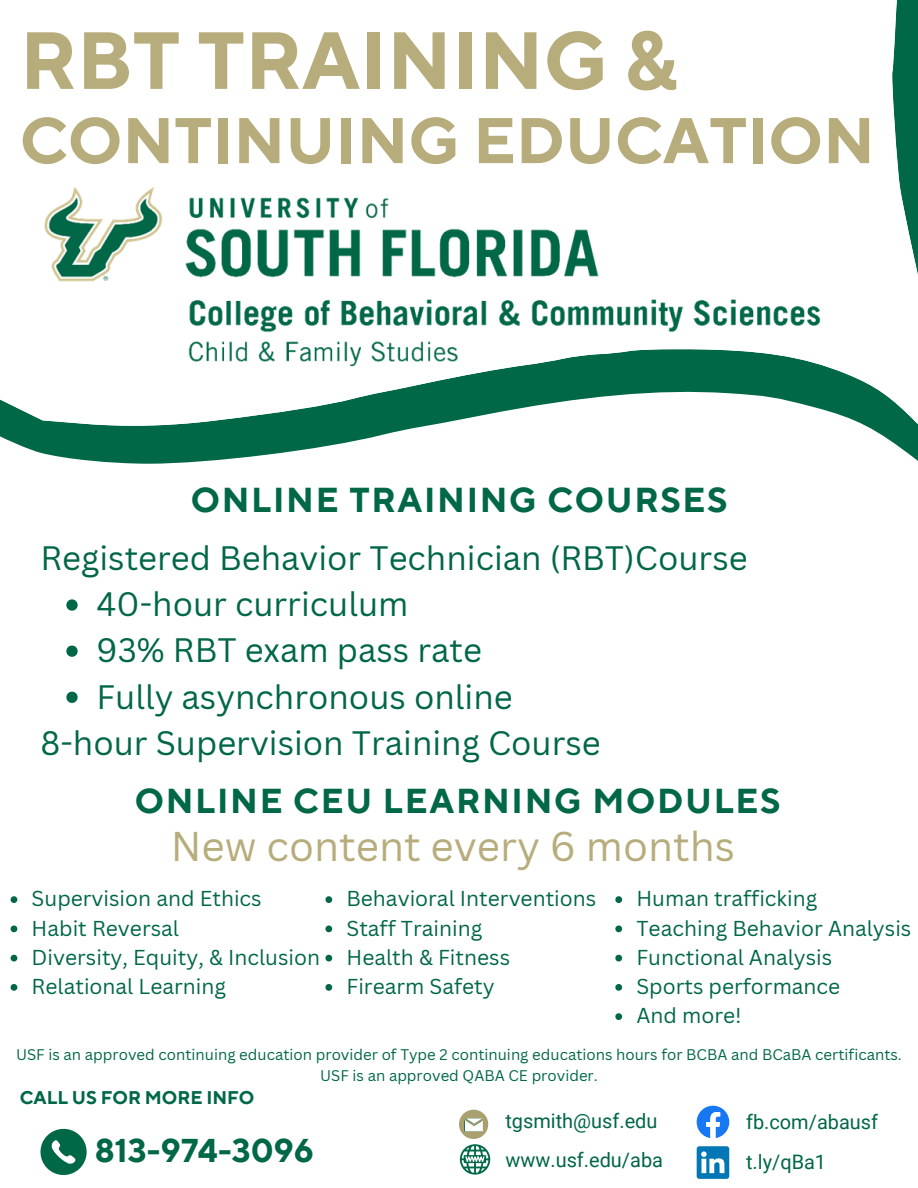
<style>
.page{position:relative;width:918px;height:1188px;background:#fff}
.page>*{position:absolute;margin:0;border:0;box-sizing:border-box;transform-origin:0 0}
.t1{font:700 80.85px "TT Norms Pro";color:#b7ad7c}
.t2{font:700 64.35px "TT Norms Pro";color:#b7ad7c}
.t3{font:40.5px "Canva Sans";color:#b7ad7c}
.t4{font:700 34.5px "TT Norms Pro";letter-spacing:.05em;color:#006747}
.t5{font:33px "Canva Sans";color:#006747}
.t6{font:700 32.85px "TT Norms Pro";color:#006747}
.t7{font:21px "Canva Sans";color:#006747}
.t8{font:19.95px "Roboto";color:#006747}
.t9{font:700 18.3px "TT Norms Pro";color:#006747}
.t10{font:15px/20.2px "Canva Sans";color:#006747;text-align:center}
</style>
<div class="page">
<svg style="left:19px;top:445px;width:899px;height:19px"></svg>
<svg style="left:1px;top:0;width:917px;height:445px"></svg>
<svg style="left:41px;top:1129px;width:46px;height:46px"></svg>
<svg style="left:459px;top:1110px;width:31px;height:65px"></svg>
<img style="left:0;top:156px;width:898px;height:281px">
<svg style="left:697px;top:1106px;width:32px;height:32px"></svg>
<svg style="left:697px;top:1146px;width:32px;height:33px"></svg>
<svg style="left:66px;top:599px;width:12px;height:12px"></svg>
<svg style="left:66px;top:646px;width:12px;height:11px"></svg>
<svg style="left:66px;top:692px;width:12px;height:11px"></svg>
<svg style="left:11px;top:896px;width:6px;height:7px"></svg>
<svg style="left:11px;top:926px;width:6px;height:6px"></svg>
<svg style="left:11px;top:955px;width:6px;height:7px"></svg>
<svg style="left:11px;top:984px;width:6px;height:7px"></svg>
<svg style="left:325px;top:896px;width:7px;height:7px"></svg>
<svg style="left:325px;top:926px;width:7px;height:6px"></svg>
<svg style="left:325px;top:955px;width:7px;height:7px"></svg>
<svg style="left:325px;top:984px;width:7px;height:7px"></svg>
<svg style="left:615px;top:896px;width:7px;height:7px"></svg>
<svg style="left:615px;top:926px;width:7px;height:6px"></svg>
<svg style="left:615px;top:955px;width:7px;height:7px"></svg>
<svg style="left:615px;top:984px;width:7px;height:7px"></svg>
<svg style="left:615px;top:1013px;width:7px;height:7px"></svg>
<p class="t1" style="left:20px;top:12px;width:660px">RBT TRAINING &amp;</p>
<p class="t2" style="left:20px;top:102px;width:857px">CONTINUING EDUCATION</p>
<p class="t4" style="left:191px;top:479px;width:538px">ONLINE TRAINING COURSES</p>
<p class="t5" style="left:41px;top:535px;width:709px">Registered Behavior Technician (RBT)Course</p>
<p class="t5" style="left:97px;top:581px;width:313px">40-hour curriculum</p>
<p class="t5" style="left:97px;top:627px;width:387px">93% RBT exam pass rate</p>
<p class="t5" style="left:97px;top:673px;width:418px">Fully asynchronous online</p>
<p class="t5" style="left:41px;top:719px;width:562px">8-hour Supervision Training Course</p>
<p class="t4" style="left:135px;top:780px;width:647px">ONLINE CEU LEARNING MODULES</p>
<p class="t3" style="left:171px;top:818px;width:566px">New content every 6 months</p>
<p class="t7" style="left:32px;top:884px;width:232px">Supervision and Ethics</p>
<p class="t7" style="left:32px;top:913px;width:149px">Habit Reversal</p>
<p class="t7" style="left:32px;top:942px;width:290px">Diversity, Equity, &amp; Inclusion</p>
<p class="t7" style="left:32px;top:972px;width:196px">Relational Learning</p>
<p class="t7" style="left:347px;top:884px;width:251px">Behavioral Interventions</p>
<p class="t7" style="left:347px;top:913px;width:137px">Staff Training</p>
<p class="t7" style="left:347px;top:942px;width:165px">Health &amp; Fitness</p>
<p class="t7" style="left:347px;top:972px;width:150px">Firearm Safety</p>
<p class="t7" style="left:636px;top:884px;width:182px">Human trafficking</p>
<p class="t7" style="left:636px;top:913px;width:276px">Teaching Behavior Analysis</p>
<p class="t7" style="left:636px;top:942px;width:197px">Functional Analysis</p>
<p class="t7" style="left:636px;top:972px;width:205px">Sports performance</p>
<p class="t7" style="left:636px;top:1001px;width:107px">And more!</p>
<p class="t10" style="left:16px;top:1044px;width:887px">USF is an approved continuing education provider of Type 2 continuing educations hours for BCBA and BCaBA certificants.<br>USF is an approved QABA CE provider.</p>
<p class="t9" style="left:20px;top:1086px;width:236px">CALL US FOR MORE INFO</p>
<p class="t6" style="left:95px;top:1131px;width:221px">813-974-3096</p>
<p class="t8" style="left:505px;top:1109px;width:154px">tgsmith@usf.edu</p>
<p class="t8" style="left:505px;top:1148px;width:159px">www.usf.edu/aba</p>
<p class="t8" style="left:746px;top:1111px;width:134px">fb.com/abausf</p>
<p class="t8" style="left:746px;top:1150px;width:82px">t.ly/qBa1</p>
</div>
